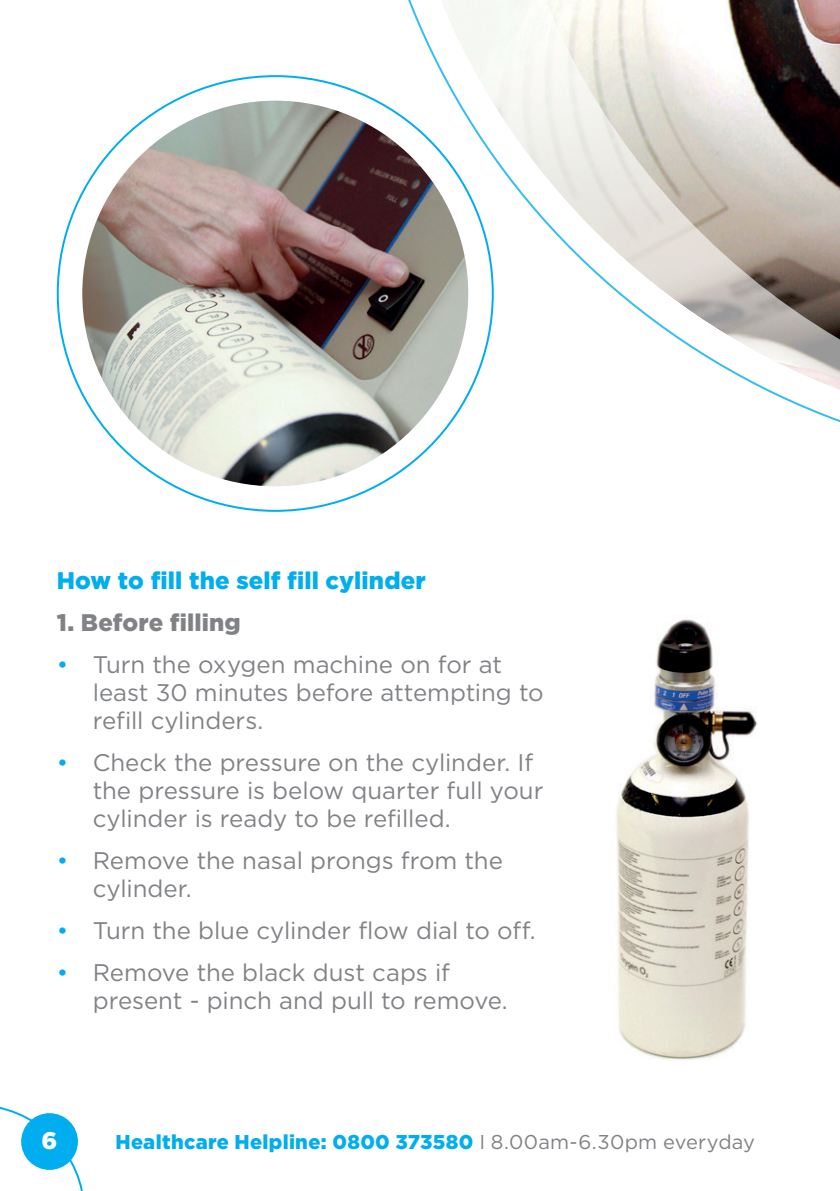
<style>
.page{position:relative;width:840px;height:1191px;background:#fff}
.page>*{position:absolute;margin:0;border:0;box-sizing:border-box;transform-origin:0 0}
.t1{font:24px/28px "Gotham";letter-spacing:-.005em;color:#808285}
.t2{font:900 24px "Gotham";letter-spacing:.005em;color:#00aeef}
.t3{font:900 24px "Gotham";letter-spacing:.005em;color:#808285}
.t4{font:900 24px "Gotham";color:#fff}
.t5{font:900 20px "Gotham";letter-spacing:.015em;color:#00aeef}
.s1{color:#00aeef}
.s2{font-weight:400;color:#808285}
</style>
<div class="page">
<img style="left:616px;top:619px;width:141px;height:441px">
<img style="left:82px;top:101px;width:386px;height:385px;border-radius:193px">
<svg style="left:359px;top:91px;width:82px;height:376px"></svg>
<svg style="left:389px;top:0;width:450px;height:436px"></svg>
<img style="left:545px;top:0;width:294px;height:339px">
<svg style="left:0;top:1107px;width:83px;height:84px"></svg>
<div style="left:21px;top:1113px;width:57px;height:56px;background:#00aeef;border-radius:50%"></div>
<p class="t2" style="left:57px;top:566px;width:370px">How to fill the self fill cylinder</p>
<p class="t3" style="left:57px;top:608px;width:185px">1. Before filling</p>
<p class="t1" style="left:93px;top:650px;width:452px;text-indent:-36px"><span class="s1">•</span> Turn the oxygen machine on for at least 30 minutes before attempting to refill cylinders.</p>
<p class="t1" style="left:93px;top:748px;width:452px;text-indent:-36px"><span class="s1">•</span> Check the pressure on the cylinder. If the pressure is below quarter full your cylinder is ready to be refilled.</p>
<p class="t1" style="left:93px;top:846px;width:411px;text-indent:-36px"><span class="s1">•</span> Remove the nasal prongs from the cylinder.</p>
<p class="t1" style="left:57px;top:916px;width:480px"><span class="s1">•</span> Turn the blue cylinder flow dial to off.</p>
<p class="t1" style="left:93px;top:958px;width:416px;text-indent:-36px"><span class="s1">•</span> Remove the black dust caps if present - pinch and pull to remove.</p>
<p class="t4" style="left:42px;top:1126px;width:17px">6</p>
<p class="t5" style="left:115px;top:1130px;width:640px">Healthcare Helpline: 0800 373580 <span class="s2">I</span> <span class="s2">8.00am-6.30pm everyday</span></p>
</div>
